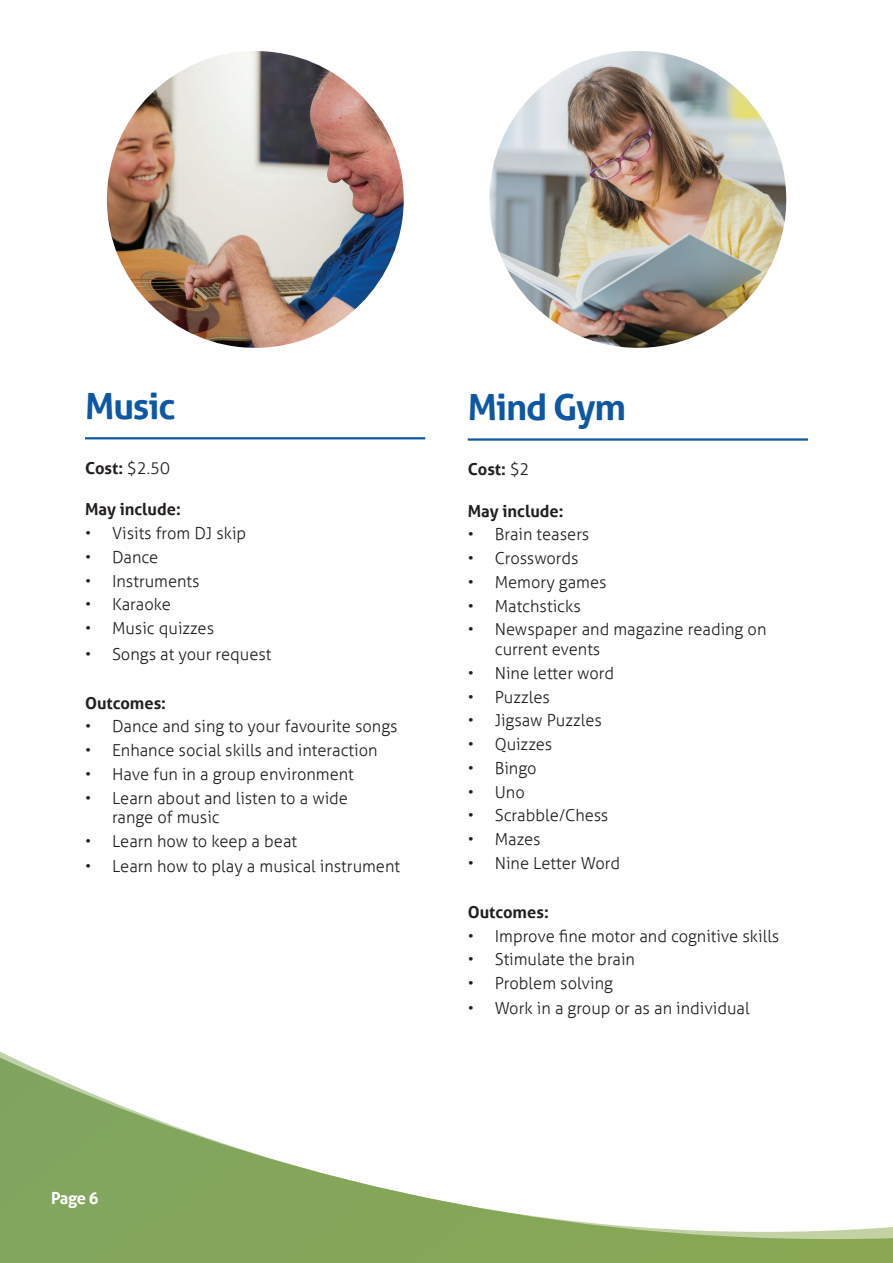
<style>
.page{position:relative;width:893px;height:1263px;background:#fff}
.page>*{position:absolute;margin:0;border:0;box-sizing:border-box;transform-origin:0 0}
.t1{font:700 36px "Aller";letter-spacing:-.03em;color:#0e57a3}
.t2{font:300 16.5px/19.5px "Aller";color:#231f20}
.t3{font:700 16.5px "Aller";color:#231f20}
.t4{font:700 16.5px "Aller";color:#fff}
.s1{font-weight:300}
</style>
<div class="page">
<svg style="left:0;top:1051px;width:893px;height:212px"></svg>
<hr style="left:85px;top:437px;width:340px;height:2px;background:#0e57a3">
<hr style="left:468px;top:438px;width:340px;height:3px;background:#0e57a3">
<img style="left:107px;top:51px;width:297px;height:297px;border-radius:148px">
<img style="left:489px;top:51px;width:297px;height:297px;border-radius:148px">
<h1 class="t1" style="left:85px;top:384px;width:92px">Music</h1>
<p class="t3" style="left:85px;top:458px;width:86px">Cost: <span class="s1">$2.50</span></p>
<p class="t3" style="left:85px;top:499px;width:97px">May include:</p>
<p class="t2" style="left:85px;top:524px;width:163px">• Visits from DJ skip</p>
<p class="t2" style="left:85px;top:547px;width:75px">• Dance</p>
<p class="t2" style="left:85px;top:571px;width:116px">• Instruments</p>
<p class="t2" style="left:85px;top:595px;width:87px">• Karaoke</p>
<p class="t2" style="left:85px;top:619px;width:131px">• Music quizzes</p>
<p class="t2" style="left:85px;top:644px;width:188px">• Songs at your request</p>
<p class="t3" style="left:85px;top:692px;width:83px">Outcomes:</p>
<p class="t2" style="left:85px;top:717px;width:314px">• Dance and sing to your favourite songs</p>
<p class="t2" style="left:85px;top:740px;width:294px">• Enhance social skills and interaction</p>
<p class="t2" style="left:85px;top:764px;width:270px">• Have fun in a group environment</p>
<p class="t2" style="left:112px;top:788px;width:237px;text-indent:-27px">• Learn about and listen to a wide range of music</p>
<p class="t2" style="left:85px;top:831px;width:214px">• Learn how to keep a beat</p>
<p class="t2" style="left:85px;top:856px;width:317px">• Learn how to play a musical instrument</p>
<h1 class="t1" style="left:468px;top:385px;width:160px">Mind Gym</h1>
<p class="t3" style="left:468px;top:459px;width:63px">Cost: <span class="s1">$2</span></p>
<p class="t3" style="left:468px;top:501px;width:97px">May include:</p>
<p class="t2" style="left:468px;top:525px;width:123px">• Brain teasers</p>
<p class="t2" style="left:468px;top:549px;width:112px">• Crosswords</p>
<p class="t2" style="left:468px;top:572px;width:140px">• Memory games</p>
<p class="t2" style="left:468px;top:596px;width:115px">• Matchsticks</p>
<p class="t2" style="left:495px;top:620px;width:273px;text-indent:-27px">• Newspaper and magazine reading on current events</p>
<p class="t2" style="left:468px;top:663px;width:148px">• Nine letter word</p>
<p class="t2" style="left:468px;top:687px;width:84px">• Puzzles</p>
<p class="t2" style="left:468px;top:711px;width:136px">• Jigsaw Puzzles</p>
<p class="t2" style="left:468px;top:734px;width:86px">• Quizzes</p>
<p class="t2" style="left:468px;top:758px;width:70px">• Bingo</p>
<p class="t2" style="left:468px;top:782px;width:59px">• Uno</p>
<p class="t2" style="left:468px;top:806px;width:142px">• Scrabble/Chess</p>
<p class="t2" style="left:468px;top:829px;width:74px">• Mazes</p>
<p class="t2" style="left:468px;top:853px;width:154px">• Nine Letter Word</p>
<p class="t3" style="left:468px;top:902px;width:83px">Outcomes:</p>
<p class="t2" style="left:468px;top:926px;width:313px">• Improve fine motor and cognitive skills</p>
<p class="t2" style="left:468px;top:950px;width:169px">• Stimulate the brain</p>
<p class="t2" style="left:468px;top:973px;width:147px">• Problem solving</p>
<p class="t2" style="left:468px;top:999px;width:283px">• Work in a group or as an individual</p>
<p class="t4" style="left:51px;top:1188px;width:49px">Page 6</p>
</div>
